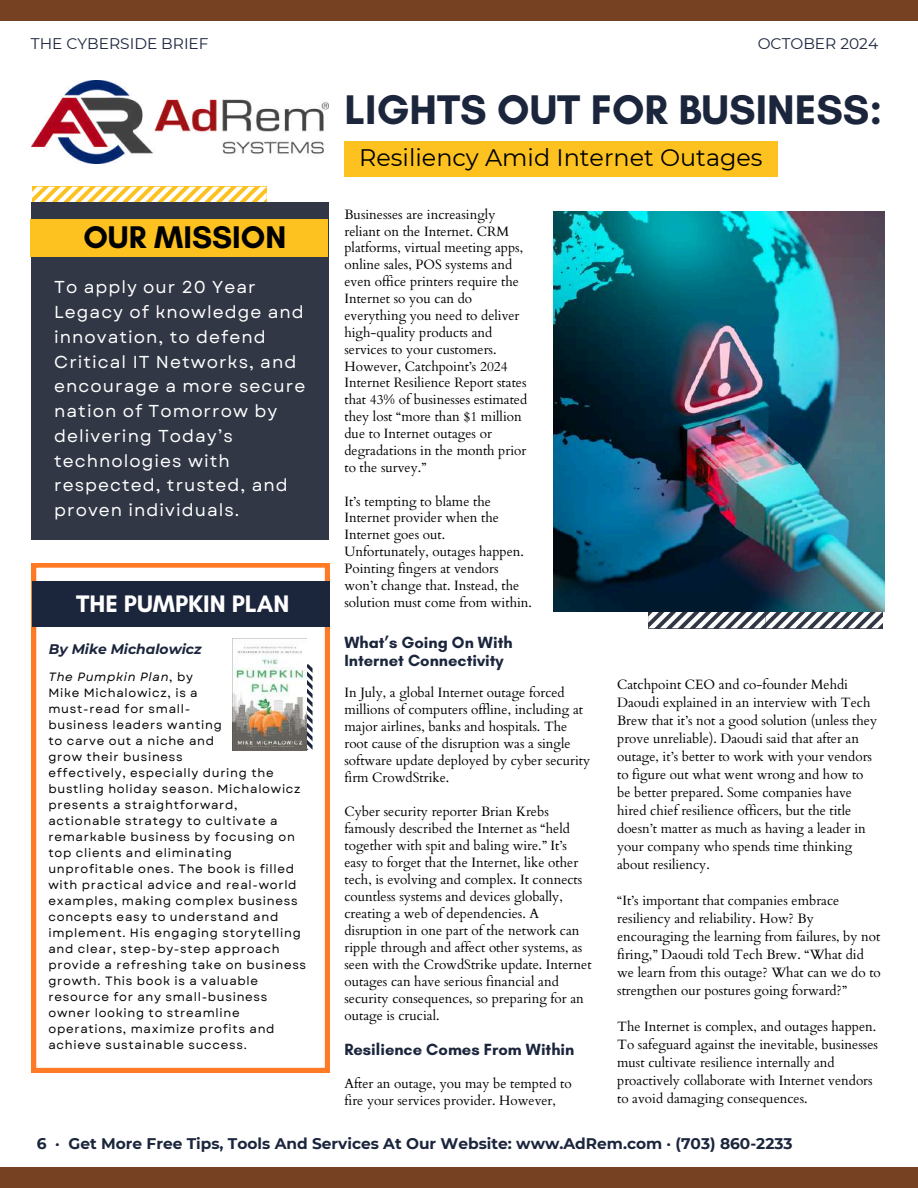
<style>
.page{position:relative;width:918px;height:1188px;background:#fff}
.page>*{position:absolute;margin:0;border:0;box-sizing:border-box;transform-origin:0 0}
.t1{font:700 42.15px "Glacial Indifference";color:#1b253c}
.t2{font:700 31.95px "Glacial Indifference";color:#000}
.t3{font:700 24.3px "Glacial Indifference";color:#fff}
.t4{font:23.85px "Montserrat";color:#000}
.t5{font:17.25px/24.8px "Garet";letter-spacing:.06em;color:#fff}
.t6{font:700 16.5px/18px "Glacial Indifference";color:#1b253c}
.t7{font:700 15.45px "Montserrat";color:#1b253c}
.t8{font:15.45px "Montserrat";color:#1b253c}
.t9{font:italic 700 13.95px "Montserrat";color:#1b253c}
.t10{font:13.5px/16.8px "Cardo";color:#000}
.t11{font:12px/16px "Garet";letter-spacing:.06em;color:#000}
.s1{font-style:italic}
</style>
<div class="page">
<div style="left:0;top:0;width:918px;height:21px;background:#764123"></div>
<div style="left:0;top:1168px;width:918px;height:20px;background:#764123"></div>
<svg style="left:32px;top:187px;width:235px;height:15px"></svg>
<div style="left:32px;top:202px;width:297px;height:337px;background:#313745"></div>
<img style="left:32px;top:81px;width:297px;height:83px">
<div style="left:30px;top:219px;width:298px;height:37px;background:#fdc21f"></div>
<div style="left:344px;top:141px;width:434px;height:35px;background:#fdc21f"></div>
<svg style="left:649px;top:612px;width:234px;height:16px"></svg>
<img style="left:553px;top:211px;width:331px;height:401px">
<svg style="left:32px;top:563px;width:297px;height:509px"></svg>
<div style="left:33px;top:581px;width:297px;height:45px;background:#1b253c"></div>
<svg style="left:307px;top:664px;width:5px;height:86px"></svg>
<img style="left:232px;top:639px;width:75px;height:111px">
<p class="t8" style="left:31px;top:34px;width:179px">THE CYBERSIDE BRIEF</p>
<p class="t8" style="left:758px;top:34px;width:122px">OCTOBER 2024</p>
<h2 class="t2" style="left:83px;top:217px;width:205px">OUR MISSION</h2>
<p class="t5" style="left:54px;top:275px;width:253px">To apply our 20 Year<br>Legacy of knowledge and innovation, to defend<br>Critical IT Networks, and encourage a more secure nation of Tomorrow by delivering Today’s technologies with respected, trusted, and proven individuals.</p>
<h3 class="t3" style="left:76px;top:589px;width:215px">THE PUMPKIN PLAN</h3>
<p class="t9" style="left:49px;top:640px;width:154px">By Mike Michalowicz</p>
<p class="t11" style="left:48px;top:669px;width:259px"><span class="s1">The Pumpkin Plan</span>, by<br>Mike Michalowicz, is a<br>must-read for small-<br>business leaders wanting<br>to carve out a niche and<br>grow their business<br>effectively, especially during the bustling holiday season. Michalowicz presents a straightforward, actionable strategy to cultivate a remarkable business by focusing on top clients and eliminating unprofitable ones. The book is filled with practical advice and real-world examples, making complex business concepts easy to understand and implement. His engaging storytelling and clear, step-by-step approach provide a refreshing take on business growth. This book is a valuable resource for any small-business owner looking to streamline operations, maximize profits and achieve sustainable success.</p>
<h1 class="t1" style="left:344px;top:84px;width:539px">LIGHTS OUT FOR BUSINESS:</h1>
<h3 class="t4" style="left:359px;top:143px;width:405px">Resiliency Amid Internet Outages</h3>
<p class="t10" style="left:344px;top:206px;width:184px">Businesses are increasingly reliant on the Internet. CRM platforms, virtual meeting apps, online sales, POS systems and even office printers require the<br>Internet so you can do everything you need to deliver high-quality products and services to your customers.<br>However, Catchpoint’s 2024<br>Internet Resilience Report states that 43% of businesses estimated they lost “more than $1 million due to Internet outages or degradations in the month prior to the survey.”</p>
<p class="t10" style="left:344px;top:493px;width:189px">It’s tempting to blame the<br>Internet provider when the<br>Internet goes out.<br>Unfortunately, outages happen.<br>Pointing fingers at vendors won’t change that. Instead, the solution must come from within.</p>
<p class="t6" style="left:344px;top:633px;width:170px">What’s Going On With<br>Internet Connectivity</p>
<p class="t10" style="left:344px;top:684px;width:247px">In July, a global Internet outage forced millions of computers offline, including at major airlines, banks and hospitals. The root cause of the disruption was a single software update deployed by cyber security firm CrowdStrike.</p>
<p class="t10" style="left:344px;top:803px;width:249px">Cyber security reporter Brian Krebs famously described the Internet as “held together with spit and baling wire.” It’s easy to forget that the Internet, like other tech, is evolving and complex. It connects countless systems and devices globally, creating a web of dependencies. A disruption in one part of the network can ripple through and affect other systems, as seen with the CrowdStrike update. Internet outages can have serious financial and security consequences, so preparing for an outage is crucial.</p>
<p class="t6" style="left:344px;top:1040px;width:231px">Resilience Comes From Within</p>
<p class="t10" style="left:344px;top:1075px;width:229px">After an outage, you may be tempted to fire your services provider. However,</p>
<p class="t10" style="left:617px;top:676px;width:262px;line-height:18px">Catchpoint CEO and co-founder Mehdi Daoudi explained in an interview with Tech Brew that it’s not a good solution (unless they prove unreliable). Daoudi said that after an outage, it’s better to work with your vendors to figure out what went wrong and how to be better prepared. Some companies have hired chief resilience officers, but the title doesn’t matter as much as having a leader in your company who spends time thinking about resiliency.</p>
<p class="t10" style="left:617px;top:892px;width:265px;line-height:18px">“It’s important that companies embrace resiliency and reliability. How? By encouraging the learning from failures, by not firing,” Daoudi told Tech Brew. “What did we learn from this outage? What can we do to strengthen our postures going forward?”</p>
<p class="t10" style="left:617px;top:1018px;width:262px;line-height:18px">The Internet is complex, and outages happen.<br>To safeguard against the inevitable, businesses must cultivate resilience internally and proactively collaborate with Internet vendors to avoid damaging consequences.</p>
<p class="t7" style="left:37px;top:1134px;width:757px">6 · Get More Free Tips, Tools And Services At Our Website: www.AdRem.com · (703) 860-2233</p>
</div>
